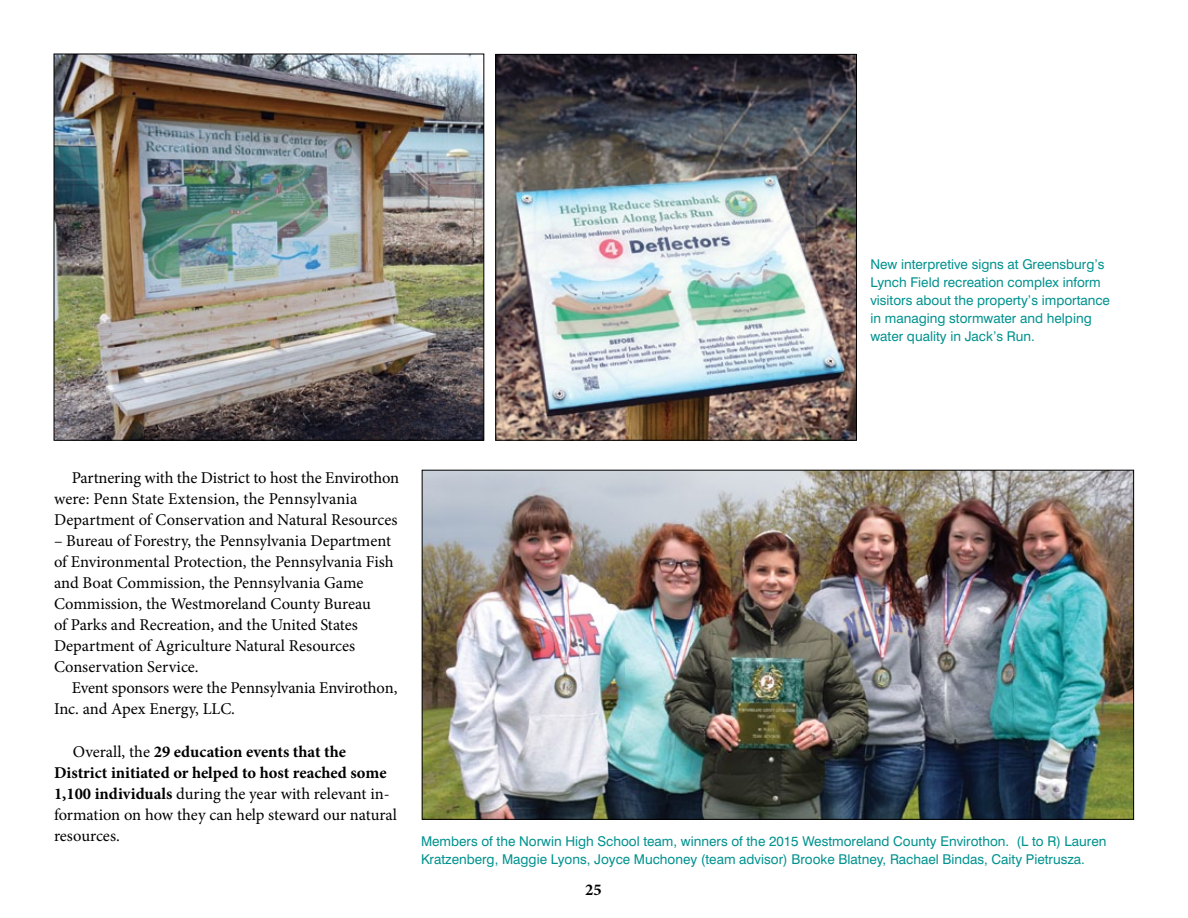
<style>
.page{position:relative;width:1188px;height:918px;background:#fff}
.page>*{position:absolute;margin:0;border:0;box-sizing:border-box;transform-origin:0 0}
.t1{font:16.5px/21px "Minion Pro";letter-spacing:-.005em;color:#000}
.t2{font:700 16.5px "Minion Pro";color:#000}
.t3{font:13.5px/18px "Swiss 721 BT";color:#00928f}
.s1{font-weight:700}
</style>
<div class="page">
<img style="left:424px;top:472px;width:708px;height:346px">
<img style="left:56px;top:56px;width:426px;height:383px">
<img style="left:497px;top:56px;width:358px;height:383px">
<div style="left:495px;top:54px;width:362px;height:387px;border:1px solid #000"></div>
<p class="t3" style="left:870px;top:255px;width:241px">New interpretive signs at Greensburg’s Lynch Field recreation complex inform visitors about the property’s importance in managing stormwater and helping water quality in Jack’s Run.</p>
<p class="t1" style="left:54px;top:467px;width:347px;text-indent:18px">Partnering with the District to host the Envirothon were: Penn State Extension, the Pennsylvania<br>Department of Conservation and Natural Resources</p>
<p class="t1" style="left:54px;top:530px;width:341px">– Bureau of Forestry, the Pennsylvania Department of Environmental Protection, the Pennsylvania Fish and Boat Commission, the Pennsylvania Game Commission, the Westmoreland County Bureau<br>of Parks and Recreation, and the United States Department of Agriculture Natural Resources Conservation Service.</p>
<p class="t1" style="left:54px;top:677px;width:345px;text-indent:18px">Event sponsors were the Pennsylvania Envirothon,<br>Inc. and Apex Energy, LLC.</p>
<p class="t1" style="left:54px;top:742px;width:345px;text-indent:19px">Overall, the <span class="s1">29 education events that the District initiated or helped to host reached some 1,100 individuals</span> during the year with relevant in&shy;formation on how they can help steward our natural resources.</p>
<p class="t3" style="left:421px;top:832px;width:687px">Members of the Norwin High School team, winners of the 2015 Westmoreland County Envirothon. (L to R) Lauren<br>Kratzenberg, Maggie Lyons, Joyce Muchoney (team advisor) Brooke Blatney, Rachael Bindas, Caity Pietrusza.</p>
<p class="t2" style="left:585px;top:879px;width:18px">25</p>
</div>
